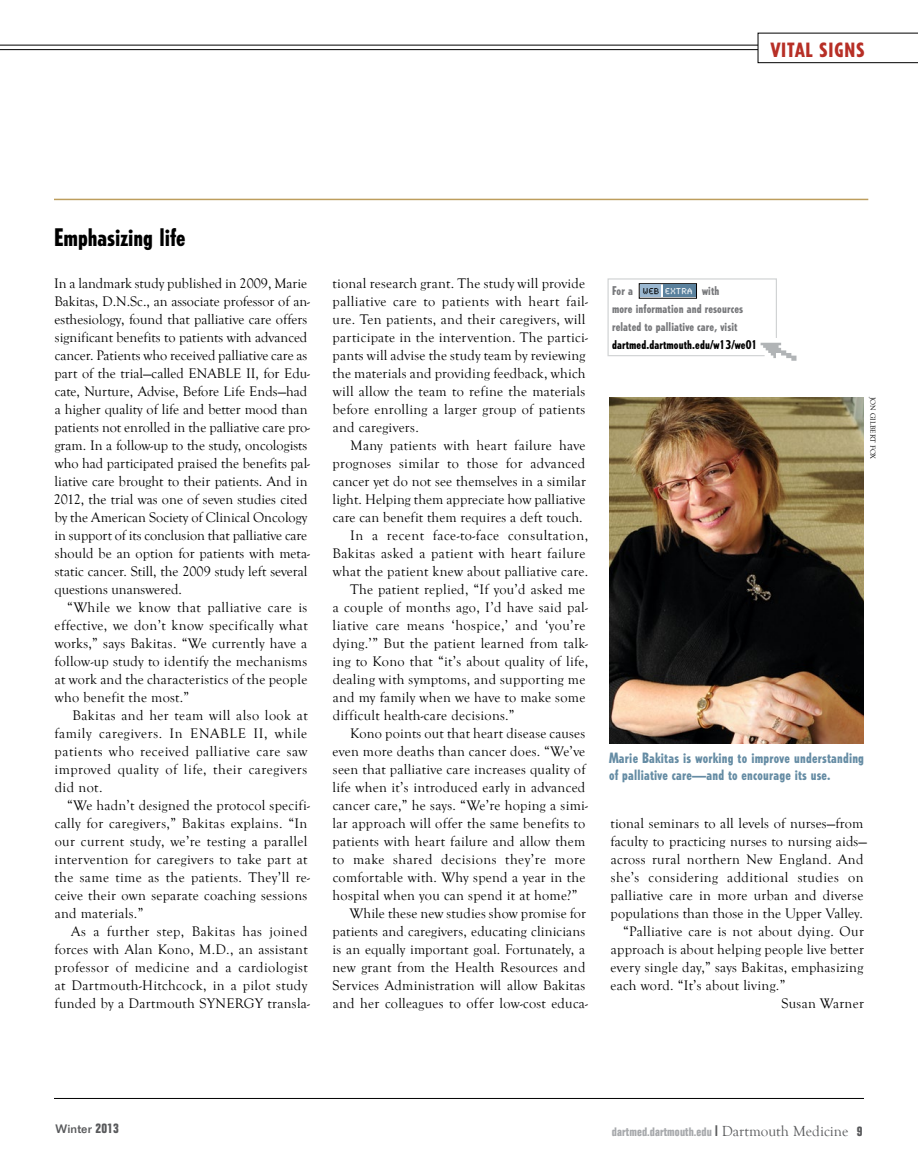
<style>
.page{position:relative;width:918px;height:1175px;background:#fff}
.page>*{position:absolute;margin:0;border:0;box-sizing:border-box;transform-origin:0 0}
.VS_Head{font:800 condensed 24px "Tempo";color:#000}
.t1{font:800 condensed 19.5px "Tempo";letter-spacing:.05em;color:#b72f26}
.Text{font:14.25px/18px "Goudy Old Style T";letter-spacing:.02em;color:#000}
.Text-2{font:14.25px/18px "Goudy Old Style T";color:#000}
.t2{font:800 condensed 14.1px/16.5px "Tempo";letter-spacing:.015em;color:#658ca4}
.Text-3{font:800 condensed 12px/18px "Tempo Std";letter-spacing:.01em;color:#77787b}
.t3{font:700 condensed 12px "Folio";letter-spacing:.01em;color:#a7a9ac}
.t4{font:500 12px "Folio";letter-spacing:.01em;color:#58595b}
.t5{font:8.85px "Synchro Plain";letter-spacing:.05em;color:#fff}
.t6{font:8.85px "Synchro Plain";color:#000}
.Credit_Line{font:7.5px "Goudy Old Style T";color:#000}
.s1{color:#000}
.s2{font-weight:700;font-stretch:condensed;font-size:13.5px}
.s3{font-size:15px;color:#58595b}
.s4{font-family:"Goudy Old Style T";font-weight:400;font-stretch:normal;font-size:15px;color:#58595b}
.s5{font-size:13.5px;color:#58595b}
</style>
<div class="page">
<hr style="left:54px;top:1098px;width:810px;height:1px;background:#000">
<hr style="left:0;top:45px;width:918px;height:1px;background:#000">
<hr style="left:0;top:49px;width:918px;height:1px;background:#000">
<svg style="left:758px;top:33px;width:160px;height:30px"></svg>
<hr style="left:54px;top:199px;width:814px;height:1px;background:#bd9e5e">
<img style="left:609px;top:397px;width:255px;height:347px">
<svg style="left:607px;top:278px;width:190px;height:83px"></svg>
<p class="t1" style="left:771px;top:38px;width:95px">VITAL SIGNS</p>
<p class="VS_Head" style="left:54px;top:222px;width:133px">Emphasizing life</p>
<p class="Text-2" style="left:54px;top:275px;width:258px">In a landmark study published in 2009, Marie Bakitas, D.N.Sc., an associate professor of an&shy;esthesiology, found that palliative care offers significant benefits to patients with advanced cancer. Patients who received palliative care as part of the trial—called ENABLE II, for Edu&shy;cate, Nurture, Advise, Before Life Ends—had a higher quality of life and better mood than patients not enrolled in the palliative care pro&shy;gram. In a follow-up to the study, oncologists who had participated praised the benefits pal&shy;liative care brought to their patients. And in 2012, the trial was one of seven studies cited by the American Society of Clinical Oncology in support of its conclusion that palliative care should be an option for patients with meta&shy;static cancer. Still, the 2009 study left several questions unanswered.</p>
<p class="Text" style="left:55px;top:599px;width:255px;text-align:justify;text-indent:13px">“While we know that palliative care is effective, we don’t know specifically what works,” says Bakitas. “We currently have a follow-up study to identify the mechanisms at work and the characteristics of the people who benefit the most.”</p>
<p class="Text" style="left:55px;top:707px;width:255px;text-align:justify;text-indent:18px">Bakitas and her team will also look at family caregivers. In ENABLE II, while patients who received palliative care saw improved quality of life, their caregivers did not.</p>
<p class="Text" style="left:55px;top:797px;width:257px;text-indent:13px">“We hadn’t designed the protocol specifi&shy;cally for caregivers,” Bakitas explains. “In our current study, we’re testing a parallel intervention for caregivers to take part at the same time as the patients. They’ll re&shy;ceive their own separate coaching sessions and materials.”</p>
<p class="Text" style="left:55px;top:923px;width:257px;text-indent:17px">As a further step, Bakitas has joined forces with Alan Kono, M.D., an assistant professor of medicine and a cardiologist at Dartmouth-Hitchcock, in a pilot study funded by a Dartmouth SYNERGY transla-</p>
<p class="Text" style="left:333px;top:275px;width:257px">tional research grant. The study will provide palliative care to patients with heart fail&shy;ure. Ten patients, and their caregivers, will participate in the intervention. The partici&shy;pants will advise the study team by reviewing the materials and providing feedback, which will allow the team to refine the materials before enrolling a larger group of patients and caregivers.</p>
<p class="Text" style="left:333px;top:437px;width:255px;text-align:justify;text-indent:18px">Many patients with heart failure have prognoses similar to those for advanced cancer yet do not see themselves in a similar light. Helping them appreciate how palliative care can benefit them requires a deft touch.</p>
<p class="Text" style="left:332px;top:527px;width:257px;text-indent:18px">In a recent face-to-face consultation,<br>Bakitas asked a patient with heart failure what the patient knew about palliative care.</p>
<p class="Text" style="left:333px;top:581px;width:257px;text-indent:18px">The patient replied, “If you’d asked me a couple of months ago, I’d have said pal&shy;liative care means ‘hospice,’ and ‘you’re dying.’” But the patient learned from talk&shy;ing to Kono that “it’s about quality of life, dealing with symptoms, and supporting me and my family when we have to make some difficult health-care decisions.”</p>
<p class="Text" style="left:333px;top:725px;width:257px;text-indent:18px">Kono points out that heart disease causes even more deaths than cancer does. “We’ve seen that palliative care increases quality of life when it’s introduced early in advanced cancer care,” he says. “We’re hoping a simi&shy;lar approach will offer the same benefits to patients with heart failure and allow them to make shared decisions they’re more comfortable with. Why spend a year in the hospital when you can spend it at home?”</p>
<p class="Text" style="left:333px;top:905px;width:257px;text-indent:17px">While these new studies show promise for patients and caregivers, educating clinicians is an equally important goal. Fortunately, a new grant from the Health Resources and Services Administration will allow Bakitas and her colleagues to offer low-cost educa-</p>
<p class="Text-3" style="left:612px;top:281px;width:147px;text-indent:90px">with<br>more information and resources related to palliative care, visit <span class="s1">dartmed.dartmouth.edu/w13/we01</span></p>
<p class="Text-3" style="left:612px;top:281px;width:22px">For a</p>
<p class="t6" style="left:643px;top:285px;width:18px">WEB</p>
<p class="t5" style="left:665px;top:285px;width:29px">EXTRA</p>
<p class="Credit_Line" style="left:877px;top:397px;width:64px;rotate:90deg">JON GILBERT FOX</p>
<p class="t2" style="left:609px;top:749px;width:256px">Marie Bakitas is working to improve understanding of palliative care—and to encourage its use.</p>
<p class="Text" style="left:611px;top:815px;width:258px">tional seminars to all levels of nurses—from faculty to practicing nurses to nursing aids— across rural northern New England. And she’s considering additional studies on palliative care in more urban and diverse populations than those in the Upper Valley.</p>
<p class="Text" style="left:611px;top:923px;width:255px;text-align:justify;text-indent:13px">“Palliative care is not about dying. Our approach is about helping people live better every single day,” says Bakitas, emphasizing each word. “It’s about living.”</p>
<p class="Text" style="left:781px;top:995px;width:84px">Susan Warner</p>
<p class="t4" style="left:56px;top:1121px;width:65px">Winter <span class="s2">2013</span></p>
<p class="t3" style="left:612px;top:1125px;width:252px">dartmed.dartmouth.edu <span class="s3">|</span> <span class="s4">Dartmouth Medicine</span> <span class="s5">9</span></p>
</div>
